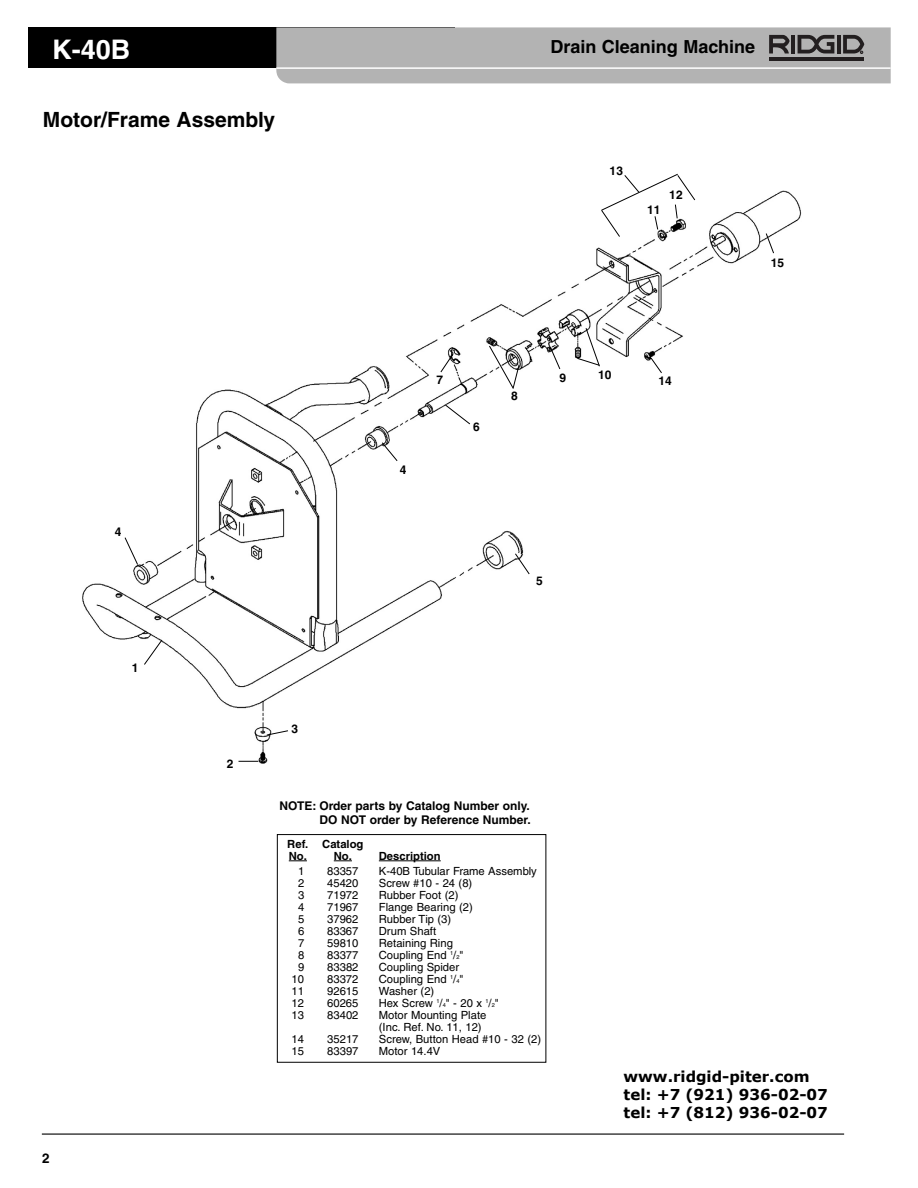
<style>
.page{position:relative;width:918px;height:1188px;background:#fff}
.page>*{position:absolute;margin:0;border:0;box-sizing:border-box;transform-origin:0 0}
.t1{font:700 27px "Helvetica";color:#fff}
.t2{font:700 21px "Helvetica";color:#000}
.t3{font:700 18px "Helvetica";color:#000}
.t4{font:700 15px/18px "Verdana";color:#000}
.t5{font:700 13.5px "Helvetica";color:#000}
.t6{font:700 12px/13.5px "Helvetica";color:#000;text-align:right}
.t7{font:11.25px/12px "Helvetica";color:#000}
.t8{font:700 11.25px/12px "Helvetica";color:#000}
.s1{font-size:5.7px}
</style>
<div class="page">
<hr style="left:42px;top:1134px;width:802px;height:1px;background:#000">
<img style="left:82px;top:190px;width:720px;height:574px">
<svg style="left:143px;top:639px;width:20px;height:27px"></svg>
<svg style="left:381px;top:442px;width:17px;height:20px"></svg>
<svg style="left:444px;top:404px;width:27px;height:21px"></svg>
<svg style="left:514px;top:553px;width:16px;height:22px"></svg>
<svg style="left:124px;top:537px;width:15px;height:29px"></svg>
<svg style="left:266px;top:730px;width:23px;height:6px"></svg>
<svg style="left:550px;top:348px;width:11px;height:22px"></svg>
<svg style="left:239px;top:761px;width:19px;height:1px"></svg>
<svg style="left:650px;top:357px;width:13px;height:17px"></svg>
<svg style="left:765px;top:233px;width:10px;height:21px"></svg>
<svg style="left:440px;top:352px;width:14px;height:21px"></svg>
<svg style="left:577px;top:327px;width:23px;height:40px"></svg>
<svg style="left:488px;top:345px;width:32px;height:45px"></svg>
<svg style="left:601px;top:173px;width:95px;height:65px"></svg>
<div style="left:277px;top:834px;width:269px;height:229px;border:1px solid #000"></div>
<svg style="left:289px;top:861px;width:18px;height:1px"></svg>
<svg style="left:334px;top:861px;width:18px;height:1px"></svg>
<hr style="left:379px;top:861px;width:62px;height:1px;background:#000">
<div style="left:28px;top:28px;width:426px;height:40px;background:#000"></div>
<svg style="left:276px;top:27px;width:615px;height:56px;background:#afafaf"></svg>
<h1 class="t1" style="left:52px;top:40px;width:79px">K-40B</h1>
<h3 class="t3" style="left:550px;top:40px;width:206px">Drain Cleaning Machine</h3>
<h2 class="t2" style="left:43px;top:112px;width:234px">Motor/Frame Assembly</h2>
<p class="t6" style="left:610px;top:165px;width:15px">13</p>
<p class="t6" style="left:647px;top:204px;width:15px">11</p>
<p class="t6" style="left:669px;top:189px;width:15px">12</p>
<p class="t6" style="left:771px;top:257px;width:15px">15</p>
<p class="t6" style="left:115px;top:526px;width:8px">4</p>
<p class="t6" style="left:132px;top:662px;width:8px">1</p>
<p class="t5" style="left:42px;top:1154px;width:9px">2</p>
<p class="t6" style="left:436px;top:374px;width:8px">7</p>
<p class="t6" style="left:400px;top:464px;width:8px">4</p>
<p class="t6" style="left:473px;top:421px;width:8px">6</p>
<p class="t6" style="left:511px;top:390px;width:8px">8</p>
<p class="t6" style="left:559px;top:372px;width:8px">9</p>
<p class="t6" style="left:598px;top:370px;width:15px">10</p>
<p class="t6" style="left:536px;top:575px;width:8px">5</p>
<p class="t6" style="left:658px;top:375px;width:15px">14</p>
<p class="t6" style="left:227px;top:758px;width:8px">2</p>
<p class="t6" style="left:292px;top:723px;width:8px">3</p>
<p class="t6" style="left:280px;top:801px;width:253px">NOTE: Order parts by Catalog Number only.<br>DO NOT order by Reference Number.</p>
<p class="t8" style="left:287px;top:839px;width:78px">Ref. Catalog<br>No. No.</p>
<p class="t8" style="left:379px;top:851px;width:63px">Description</p>
<p class="t7" style="left:298px;top:866px;width:8px">1</p>
<p class="t7" style="left:327px;top:866px;width:33px">83357</p>
<p class="t7" style="left:379px;top:866px;width:159px">K-40B Tubular Frame Assembly</p>
<p class="t7" style="left:298px;top:878px;width:8px">2</p>
<p class="t7" style="left:327px;top:878px;width:33px">45420</p>
<p class="t7" style="left:379px;top:878px;width:95px">Screw #10 - 24 (8)</p>
<p class="t7" style="left:298px;top:890px;width:8px">3</p>
<p class="t7" style="left:327px;top:890px;width:33px">71972</p>
<p class="t7" style="left:379px;top:890px;width:81px">Rubber Foot (2)</p>
<p class="t7" style="left:298px;top:902px;width:8px">4</p>
<p class="t7" style="left:327px;top:902px;width:33px">71967</p>
<p class="t7" style="left:379px;top:902px;width:95px">Flange Bearing (2)</p>
<p class="t7" style="left:298px;top:914px;width:8px">5</p>
<p class="t7" style="left:327px;top:914px;width:33px">37962</p>
<p class="t7" style="left:379px;top:914px;width:74px">Rubber Tip (3)</p>
<p class="t7" style="left:298px;top:926px;width:8px">6</p>
<p class="t7" style="left:327px;top:926px;width:33px">83367</p>
<p class="t7" style="left:379px;top:926px;width:59px">Drum Shaft</p>
<p class="t7" style="left:298px;top:938px;width:8px">7</p>
<p class="t7" style="left:327px;top:938px;width:33px">59810</p>
<p class="t7" style="left:379px;top:938px;width:76px">Retaining Ring</p>
<p class="t7" style="left:298px;top:950px;width:8px">8</p>
<p class="t7" style="left:327px;top:950px;width:33px">83377</p>
<p class="t7" style="left:379px;top:950px;width:86px">Coupling End <sup>1</sup>/<span class="s1">2</span>"</p>
<p class="t7" style="left:298px;top:962px;width:8px">9</p>
<p class="t7" style="left:327px;top:962px;width:33px">83382</p>
<p class="t7" style="left:379px;top:962px;width:82px">Coupling Spider</p>
<p class="t7" style="left:292px;top:974px;width:14px">10</p>
<p class="t7" style="left:327px;top:974px;width:33px">83372</p>
<p class="t7" style="left:379px;top:974px;width:86px">Coupling End <sup>1</sup>/<span class="s1">4</span>"</p>
<p class="t7" style="left:292px;top:986px;width:14px">11</p>
<p class="t7" style="left:327px;top:986px;width:33px">92615</p>
<p class="t7" style="left:379px;top:986px;width:57px">Washer (2)</p>
<p class="t7" style="left:292px;top:998px;width:14px">12</p>
<p class="t7" style="left:327px;top:998px;width:33px">60265</p>
<p class="t7" style="left:379px;top:998px;width:121px">Hex Screw <sup>1</sup>/<span class="s1">4</span>" - 20 x <sup>1</sup>/<span class="s1">2</span>"</p>
<p class="t7" style="left:292px;top:1010px;width:14px">13</p>
<p class="t7" style="left:327px;top:1010px;width:33px">83402</p>
<p class="t7" style="left:379px;top:1010px;width:109px">Motor Mounting Plate (Inc. Ref. No. 11, 12)</p>
<p class="t7" style="left:292px;top:1034px;width:14px">14</p>
<p class="t7" style="left:327px;top:1034px;width:33px">35217</p>
<p class="t7" style="left:379px;top:1034px;width:164px">Screw, Button Head #10 - 32 (2)</p>
<p class="t7" style="left:292px;top:1046px;width:14px">15</p>
<p class="t7" style="left:327px;top:1046px;width:33px">83397</p>
<p class="t7" style="left:379px;top:1046px;width:63px">Motor 14.4V</p>
<h3 class="t4" style="left:624px;top:1067px;width:206px">www.ridgid-piter.com tel: +7 (921) 936-02-07 tel: +7 (812) 936-02-07</h3>
</div>
